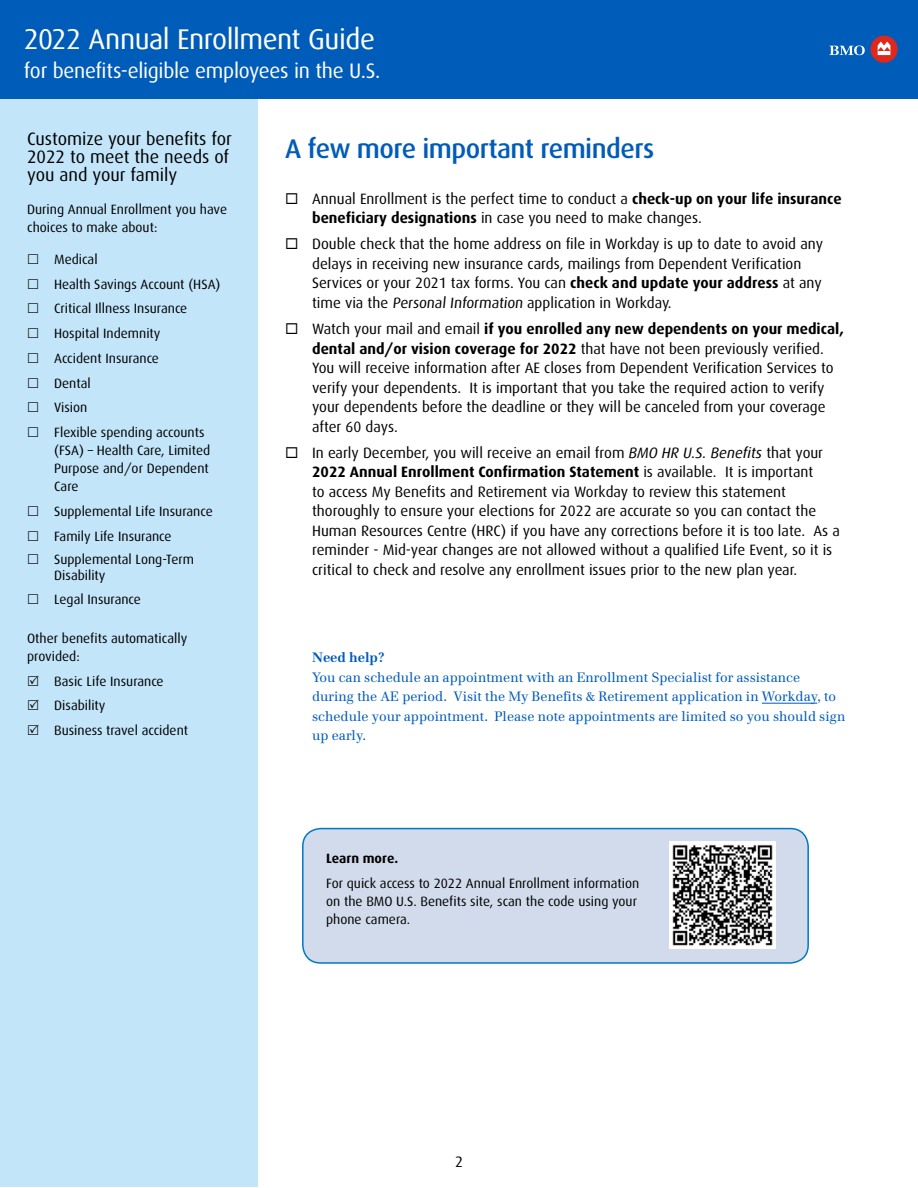
<style>
.page{position:relative;width:918px;height:1188px;background:#fff}
.page>*{position:absolute;margin:0;border:0;box-sizing:border-box;transform-origin:0 0}
.t1{font:28.5px "Dax Offc Pro";letter-spacing:-.015em;color:#fff}
.Centre_Main_Headin{font:500 27px "Dax";letter-spacing:-.02em;color:#005cb9}
.t2{font:21px "Dax";letter-spacing:-.015em;color:#fff}
.Centre_Main_Headin-2{font:18px/18px "Dax";color:#000}
.t3{font:15px/19.5px "Dax";color:#000}
.t4{font:15px "Dax Offc Pro";color:#000}
.Sidebar_Black_Bull{font:13.5px/18px "Dax";color:#000}
.Offset_Body_Blue{font:13.5px/19.5px "Emona";color:#005cb9}
.Centre_Main_Headin-3{font:13.5px/18px "Dax";color:#000}
.Sidebar_Black_Bull-2{font:700 13.5px "Dax";color:#000}
.Offset_Body_Blue-2{font:700 13.5px "Emona";color:#005cb9}
.s1{font-weight:700}
.s2{font-family:"Dax Offc Pro";font-style:italic}
</style>
<div class="page">
<div style="left:0;top:0;width:918px;height:98px;background:#005cb9"></div>
<svg style="left:829px;top:46px;width:36px;height:9px"></svg>
<svg style="left:870px;top:36px;width:28px;height:27px"></svg>
<svg style="left:878px;top:42px;width:12px;height:13px"></svg>
<hr style="left:762px;top:703px;width:55px;height:1px;background:#005cb9">
<div style="left:303px;top:829px;width:505px;height:134px;background:#d1dbeb;border-radius:18px"></div>
<div style="left:302px;top:828px;width:507px;height:136px;border:2px solid #0079c1;border-radius:18px"></div>
<img style="left:669px;top:841px;width:107px;height:107px">
<svg style="left:28px;top:254px;width:10px;height:10px"></svg>
<svg style="left:28px;top:279px;width:10px;height:10px"></svg>
<svg style="left:28px;top:303px;width:10px;height:10px"></svg>
<svg style="left:28px;top:328px;width:10px;height:10px"></svg>
<svg style="left:28px;top:353px;width:10px;height:10px"></svg>
<svg style="left:28px;top:378px;width:10px;height:10px"></svg>
<svg style="left:28px;top:402px;width:10px;height:10px"></svg>
<svg style="left:28px;top:427px;width:10px;height:10px"></svg>
<svg style="left:28px;top:506px;width:10px;height:10px"></svg>
<svg style="left:28px;top:531px;width:10px;height:10px"></svg>
<svg style="left:28px;top:554px;width:10px;height:10px"></svg>
<svg style="left:28px;top:594px;width:10px;height:10px"></svg>
<svg style="left:28px;top:675px;width:11px;height:11px"></svg>
<svg style="left:28px;top:700px;width:11px;height:10px"></svg>
<svg style="left:28px;top:725px;width:11px;height:10px"></svg>
<h1 class="t1" style="left:24px;top:21px;width:353px">2022 Annual Enrollment Guide</h1>
<h3 class="t2" style="left:24px;top:59px;width:358px">for benefits-eligible employees in the U.S.</h3>
<h2 class="Centre_Main_Headin-2" style="left:27px;top:130px;width:206px">Customize your benefits for<br>2022 to meet the needs of you and your family</h2>
<h2 class="Centre_Main_Headin" style="left:285px;top:134px;width:371px">A few more important reminders</h2>
<h2 class="Centre_Main_Headin-3" style="left:27px;top:201px;width:201px">During Annual Enrollment you have choices to make about:</h2>
<p class="Sidebar_Black_Bull" style="left:54px;top:250px;width:45px">Medical</p>
<p class="Sidebar_Black_Bull" style="left:54px;top:275px;width:168px">Health Savings Account (HSA)</p>
<p class="Sidebar_Black_Bull" style="left:54px;top:300px;width:135px">Critical Illness Insurance</p>
<p class="Sidebar_Black_Bull" style="left:54px;top:325px;width:108px">Hospital Indemnity</p>
<p class="Sidebar_Black_Bull" style="left:54px;top:349px;width:106px">Accident Insurance</p>
<p class="Sidebar_Black_Bull" style="left:54px;top:374px;width:38px">Dental</p>
<p class="Sidebar_Black_Bull" style="left:54px;top:399px;width:35px">Vision</p>
<p class="Sidebar_Black_Bull" style="left:54px;top:424px;width:158px">Flexible spending accounts (FSA) – Health Care, Limited<br>Purpose and/or Dependent<br>Care</p>
<p class="Sidebar_Black_Bull" style="left:54px;top:502px;width:160px">Supplemental Life Insurance</p>
<p class="Sidebar_Black_Bull" style="left:54px;top:527px;width:119px">Family Life Insurance</p>
<p class="Sidebar_Black_Bull" style="left:54px;top:551px;width:141px;line-height:16.5px">Supplemental Long-Term<br>Disability</p>
<p class="Sidebar_Black_Bull" style="left:54px;top:590px;width:88px">Legal Insurance</p>
<p class="Sidebar_Black_Bull" style="left:27px;top:629px;width:162px">Other benefits automatically provided:</p>
<p class="Sidebar_Black_Bull" style="left:54px;top:672px;width:111px">Basic Life Insurance</p>
<p class="Sidebar_Black_Bull" style="left:54px;top:697px;width:53px">Disability</p>
<p class="Sidebar_Black_Bull" style="left:54px;top:721px;width:136px">Business travel accident</p>
<p class="t3" style="left:312px;top:189px;width:531px">Annual Enrollment is the perfect time to conduct a <span class="s1">check-up on your life insurance beneficiary designations</span> in case you need to make changes.</p>
<p class="t3" style="left:312px;top:235px;width:512px">Double check that the home address on file in Workday is up to date to avoid any delays in receiving new insurance cards, mailings from Dependent Verification Services or your 2021 tax forms. You can <span class="s1">check and update your address</span> at any time via the Personal Information application in Workday.</p>
<p class="t3" style="left:312px;top:319px;width:533px">Watch your mail and email <span class="s1">if you enrolled any new dependents on your medical, dental and/or vision coverage for 2022</span> that have not been previously verified.<br>You will receive information after AE closes from Dependent Verification Services to verify your dependents. It is important that you take the required action to verify your dependents before the deadline or they will be canceled from your coverage after 60 days.</p>
<p class="t3" style="left:312px;top:443px;width:529px">In early December, you will receive an email from <span class="s2">BMO HR U.S. Benefits</span> that your <span class="s1">2022 Annual Enrollment Confirmation Statement</span> is available. It is important<br>to access My Benefits and Retirement via Workday to review this statement thoroughly to ensure your elections for 2022 are accurate so you can contact the Human Resources Centre (HRC) if you have any corrections before it is too late. As a reminder - Mid-year changes are not allowed without a qualified Life Event, so it is critical to check and resolve any enrollment issues prior to the new plan year.</p>
<p class="Offset_Body_Blue-2" style="left:312px;top:649px;width:74px">Need help?</p>
<p class="Offset_Body_Blue" style="left:312px;top:667px;width:535px">You can schedule an appointment with an Enrollment Specialist for assistance during the AE period. Visit the My Benefits &amp; Retirement application in Workday, to schedule your appointment. Please note appointments are limited so you should sign up early.</p>
<p class="Sidebar_Black_Bull-2" style="left:326px;top:851px;width:74px">Learn more.</p>
<p class="Sidebar_Black_Bull" style="left:326px;top:875px;width:315px">For quick access to 2022 Annual Enrollment information on the BMO U.S. Benefits site, scan the code using your phone camera.</p>
<p class="t4" style="left:455px;top:1153px;width:9px">2</p>
</div>
